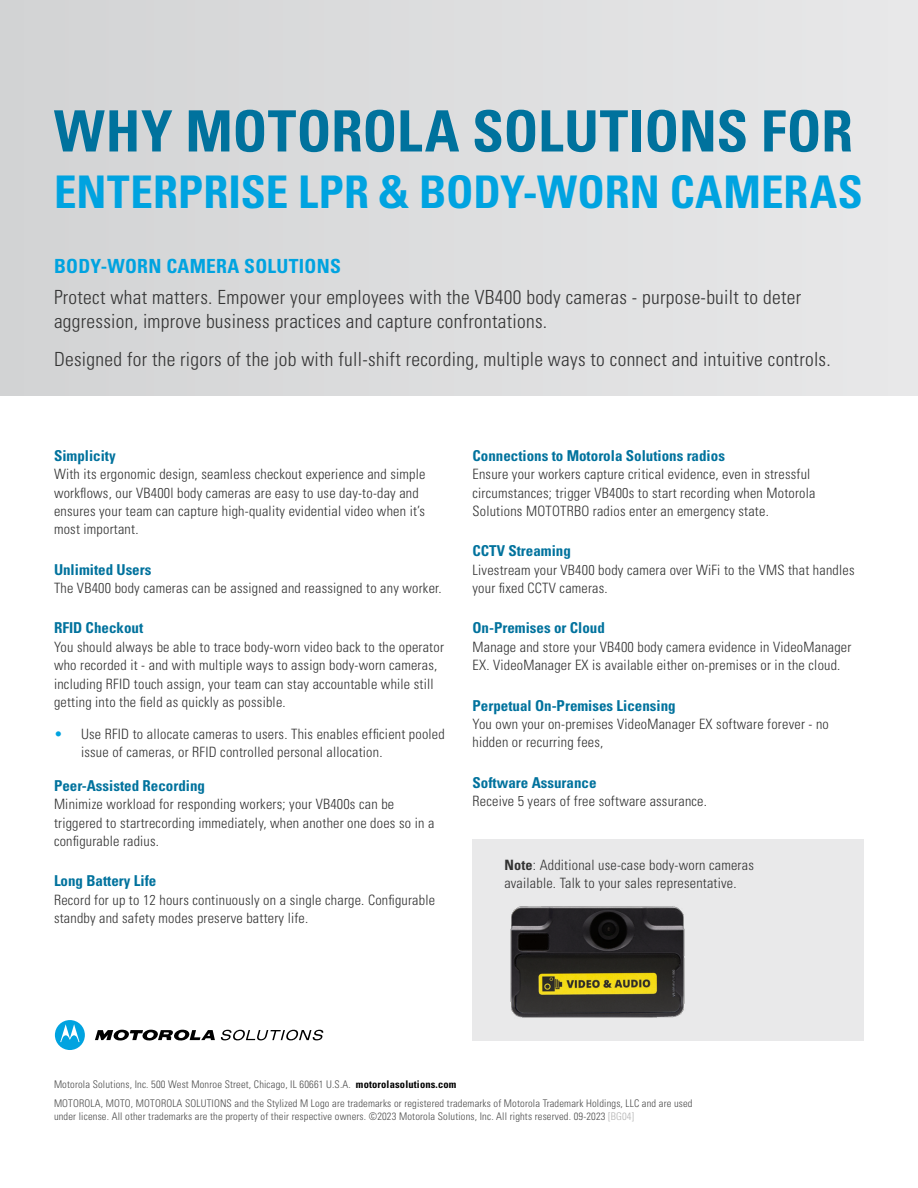
<style>
.page{position:relative;width:918px;height:1188px;background:#fff}
.page>*{position:absolute;margin:0;border:0;box-sizing:border-box;transform-origin:0 0}
.t1{font:700 condensed 57px "Univers LT Std";letter-spacing:-.005em;color:#00729d}
.t2{font:700 condensed 45px "Univers LT Std";color:#00a3e0}
.t3{font:300 condensed 19.5px/24px "Univers LT Std";letter-spacing:.015em;color:#343434}
.t4{font:700 condensed 19.5px "Univers LT Std";letter-spacing:.015em;color:#00a3e0}
.t5{font:700 condensed 15px "Univers LT Std";color:#00729d}
.t6{font:300 condensed 14.25px/18.3px "Univers LT Std";letter-spacing:.015em;color:#343434}
.t7{font:300 condensed 10.5px/19.5px "Univers LT Std";letter-spacing:.015em;color:#4d4d4d}
.s1{color:#00a3e0}
.s2{font-weight:700}
.s3{font-weight:700;color:#000}
.s4{color:#b3b3b3}
</style>
<div class="page">
<div style="left:0;top:0;width:918px;height:396px;background:#dddedf"></div>
<div style="left:472px;top:839px;width:392px;height:202px;background:#e9e9ea"></div>
<svg style="left:95px;top:1030px;width:120px;height:11px"></svg>
<svg style="left:55px;top:1020px;width:30px;height:30px"></svg>
<svg style="left:221px;top:1030px;width:102px;height:10px"></svg>
<img style="left:510px;top:906px;width:175px;height:112px">
<h1 class="t1" style="left:54px;top:96px;width:800px">WHY MOTOROLA SOLUTIONS FOR</h1>
<h2 class="t2" style="left:54px;top:165px;width:810px">ENTERPRISE LPR &amp; BODY-WORN CAMERAS</h2>
<h3 class="t4" style="left:54px;top:254px;width:288px">BODY-WORN CAMERA SOLUTIONS</h3>
<h3 class="t3" style="left:54px;top:285px;width:749px">Protect what matters. Empower your employees with the VB400 body cameras - purpose-built to deter aggression, improve business practices and capture confrontations.</h3>
<h3 class="t3" style="left:54px;top:347px;width:778px">Designed for the rigors of the job with full-shift recording, multiple ways to connect and intuitive controls.</h3>
<p class="t5" style="left:54px;top:446px;width:63px">Simplicity</p>
<p class="t6" style="left:54px;top:465px;width:373px">With its ergonomic design, seamless checkout experience and simple workflows, our VB400l body cameras are easy to use day-to-day and ensures your team can capture high-quality evidential video when it’s most important.</p>
<p class="t5" style="left:54px;top:560px;width:99px">Unlimited Users</p>
<p class="t6" style="left:54px;top:579px;width:389px">The VB400 body cameras can be assigned and reassigned to any worker.</p>
<p class="t5" style="left:54px;top:619px;width:91px">RFID Checkout</p>
<p class="t6" style="left:54px;top:638px;width:392px">You should always be able to trace body-worn video back to the operator who recorded it - and with multiple ways to assign body-worn cameras, including RFID touch assign, your team can stay accountable while still getting into the field as quickly as possible.</p>
<p class="t6" style="left:81px;top:725px;width:365px;text-indent:-27px"><span class="s1">•</span> Use RFID to allocate cameras to users. This enables efficient pooled issue of cameras, or RFID controlled personal allocation.</p>
<p class="t5" style="left:54px;top:776px;width:153px">Peer-Assisted Recording</p>
<p class="t6" style="left:54px;top:795px;width:382px">Minimize workload for responding workers; your VB400s can be triggered to startrecording immediately, when another one does so in a configurable radius.</p>
<p class="t5" style="left:54px;top:872px;width:104px">Long Battery Life</p>
<p class="t6" style="left:54px;top:891px;width:383px">Record for up to 12 hours continuously on a single charge. Configurable standby and safety modes preserve battery life.</p>
<p class="t5" style="left:472px;top:446px;width:254px">Connections to Motorola Solutions radios</p>
<p class="t6" style="left:472px;top:465px;width:345px">Ensure your workers capture critical evidence, even in stressful circumstances; trigger VB400s to start recording when Motorola<br>Solutions MOTOTRBO radios enter an emergency state.</p>
<p class="t5" style="left:472px;top:542px;width:100px">CCTV Streaming</p>
<p class="t6" style="left:472px;top:561px;width:384px">Livestream your VB400 body camera over WiFi to the VMS that handles your fixed CCTV cameras.</p>
<p class="t5" style="left:472px;top:619px;width:134px">On-Premises or Cloud</p>
<p class="t6" style="left:472px;top:638px;width:380px">Manage and store your VB400 body camera evidence in VideoManager<br>EX. VideoManager EX is available either on-premises or in the cloud.</p>
<p class="t5" style="left:472px;top:696px;width:205px">Perpetual On-Premises Licensing</p>
<p class="t6" style="left:472px;top:715px;width:358px">You own your on-premises VideoManager EX software forever - no hidden or recurring fees,</p>
<p class="t5" style="left:472px;top:773px;width:126px">Software Assurance</p>
<p class="t6" style="left:472px;top:792px;width:236px">Receive 5 years of free software assurance.</p>
<p class="t6" style="left:504px;top:856px;width:251px"><span class="s2">Note</span>: Additional use-case body-worn cameras available. Talk to your sales representative.</p>
<p class="t7" style="left:54px;top:1074px;width:640px">Motorola Solutions, Inc. 500 West Monroe Street, Chicago, IL 60661 U.S.A. <span class="s3">motorolasolutions.com<br></span>MOTOROLA, MOTO, MOTOROLA SOLUTIONS and the Stylized M Logo are trademarks or registered trademarks of Motorola Trademark Holdings, LLC and are used</p>
<p class="t7" style="left:54px;top:1106px;width:582px">under license. All other trademarks are the property of their respective owners. ©2023 Motorola Solutions, Inc. All rights reserved. 09-2023 <span class="s4">[BG04]</span></p>
</div>
